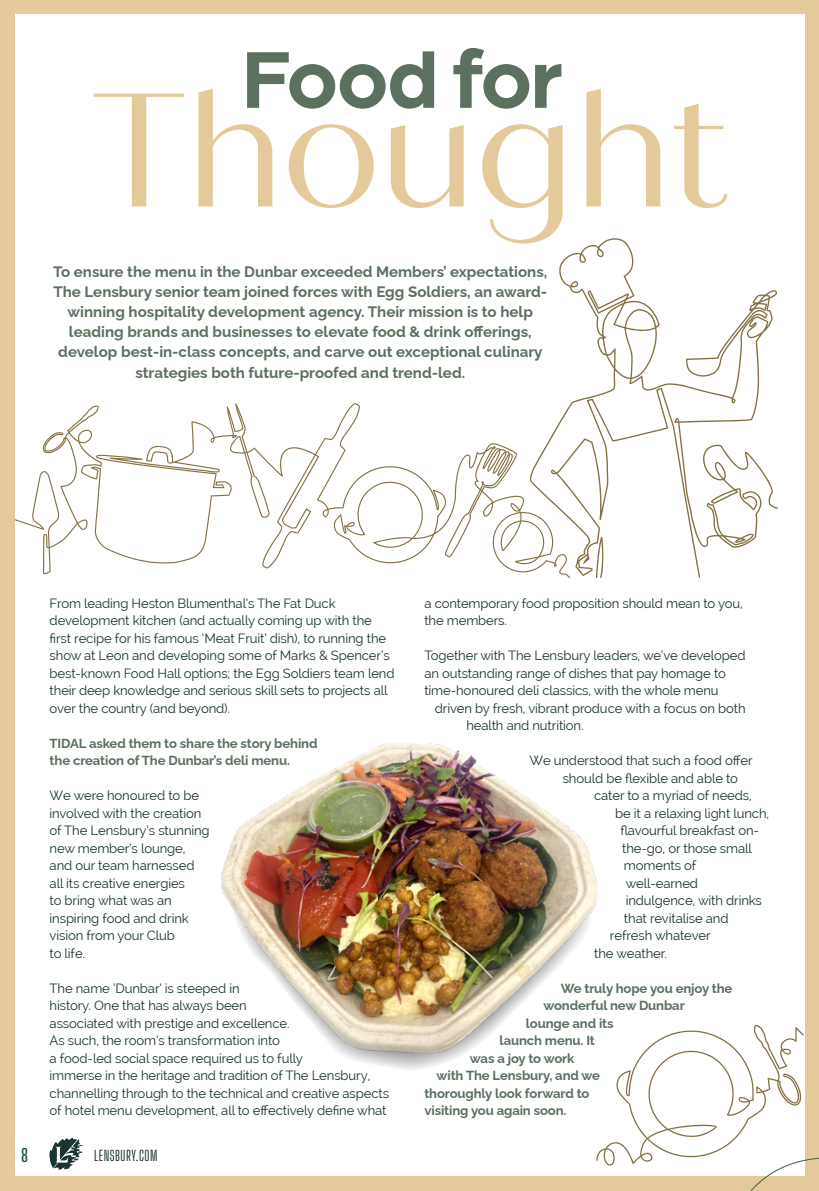
<style>
.page{position:relative;width:819px;height:1191px;background:#e4ca9b}
.page>*{position:absolute;margin:0;border:0;box-sizing:border-box;transform-origin:0 0}
.t1{font:161.17px "Quiche Sans";letter-spacing:-.02em;color:#e4ca9b}
.t2{font:700 85.75px "Arboria";letter-spacing:-.02em;color:#5c705f}
.t3{font:600 17.5px "Big Shoulders Display";color:#174b47}
.t4{font:700 15.05px/20.1px "Raleway";color:#5c705f;text-align:center}
.t5{font:14px "Big Shoulders Display";letter-spacing:.04em;color:#193530}
.t6{font:13.12px/17.5px "Raleway";letter-spacing:-.01em;color:#193530}
.t7{font:700 13.12px/17.5px "Raleway";letter-spacing:-.01em;color:#5c705f}
</style>
<div class="page">
<div style="left:15px;top:15px;width:789px;height:1161px;background:#fff"></div>
<svg style="left:340px;top:1052px;width:126px;height:18px"></svg>
<svg style="left:559px;top:238px;width:218px;height:340px"></svg>
<svg style="left:15px;top:403px;width:556px;height:175px"></svg>
<svg style="left:596px;top:537px;width:9px;height:41px"></svg>
<svg style="left:596px;top:932px;width:223px;height:259px"></svg>
<svg style="left:49px;top:1137px;width:34px;height:32px"></svg>
<img style="left:222px;top:743px;width:375px;height:309px">
<h2 class="t2" style="left:241px;top:20px;width:323px">Food for</h2>
<h1 class="t1" style="left:89px;top:56px;width:641px">Thought</h1>
<p class="t4" style="left:53px;top:260px;width:495px">To ensure the menu in the Dunbar exceeded Members’ expectations, The Lensbury senior team joined forces with Egg Soldiers, an award&shy;winning hospitality development agency. Their mission is to help leading brands and businesses to elevate food &amp; drink offerings, develop best-in-class concepts, and carve out exceptional culinary strategies both future-proofed and trend-led.</p>
<p class="t6" style="left:50px;top:594px;width:346px">From leading Heston Blumenthal’s The Fat Duck development kitchen (and actually coming up with the first recipe for his famous ‘Meat Fruit’ dish), to running the show at Leon and developing some of Marks &amp; Spencer’s best-known Food Hall options; the Egg Soldiers team lend their deep knowledge and serious skill sets to projects all over the country (and beyond).</p>
<p class="t7" style="left:50px;top:733px;width:269px">TIDAL asked them to share the story behind the creation of The Dunbar’s deli menu.</p>
<p class="t6" style="left:50px;top:787px;width:162px">We were honoured to be involved with the creation of The Lensbury’s stunning new member’s lounge, and our team harnessed all its creative energies<br>to bring what was an inspiring food and drink vision from your Club<br>to life.</p>
<p class="t6" style="left:50px;top:979px;width:341px">The name ‘Dunbar’ is steeped in<br>history. One that has always been<br>associated with prestige and excellence.<br>As such, the room’s transformation into<br>a food-led social space required us to fully<br>immerse in the heritage and tradition of The Lensbury, channelling through to the technical and creative aspects of hotel menu development, all to effectively define what</p>
<h3 class="t3" style="left:21px;top:1142px;width:8px">8</h3>
<p class="t5" style="left:94px;top:1145px;width:65px">LENSBURY.COM</p>
<p class="t6" style="left:424px;top:594px;width:320px">a contemporary food proposition should mean to you, the members.</p>
<p class="t6" style="left:424px;top:647px;width:322px">Together with The Lensbury leaders, we’ve developed an outstanding range of dishes that pay homage to time-honoured deli classics, with the whole menu</p>
<p class="t6" style="left:466px;top:699px;width:281px;text-indent:-31px">driven by fresh, vibrant produce with a focus on both health and nutrition.</p>
<p class="t6" style="left:562px;top:752px;width:191px;text-indent:-33px">We understood that such a food offer should be flexible and able to</p>
<p class="t6" style="left:594px;top:787px;width:159px">cater to a myriad of needs,</p>
<p class="t6" style="left:615px;top:804px;width:155px">be it a relaxing light lunch,</p>
<p class="t6" style="left:620px;top:822px;width:140px">flavourful breakfast on-</p>
<p class="t6" style="left:622px;top:839px;width:131px">the-go, or those small</p>
<p class="t6" style="left:624px;top:857px;width:74px">moments of</p>
<p class="t6" style="left:625px;top:874px;width:74px">well-earned</p>
<p class="t6" style="left:625px;top:892px;width:138px">indulgence, with drinks</p>
<p class="t6" style="left:624px;top:909px;width:106px">that revitalise and</p>
<p class="t6" style="left:610px;top:927px;width:102px">refresh whatever</p>
<p class="t6" style="left:594px;top:944px;width:74px">the weather.</p>
<p class="t7" style="left:561px;top:978px;width:173px">We truly hope you enjoy the</p>
<p class="t7" style="left:543px;top:995px;width:143px">wonderful new Dunbar</p>
<p class="t7" style="left:526px;top:1013px;width:89px">lounge and its</p>
<p class="t7" style="left:499px;top:1030px;width:97px">launch menu. It</p>
<p class="t7" style="left:470px;top:1048px;width:106px">was a joy to work</p>
<p class="t7" style="left:436px;top:1065px;width:165px">with The Lensbury, and we</p>
<p class="t7" style="left:424px;top:1083px;width:167px">thoroughly look forward to</p>
<p class="t7" style="left:424px;top:1100px;width:144px">visiting you again soon.</p>
</div>
